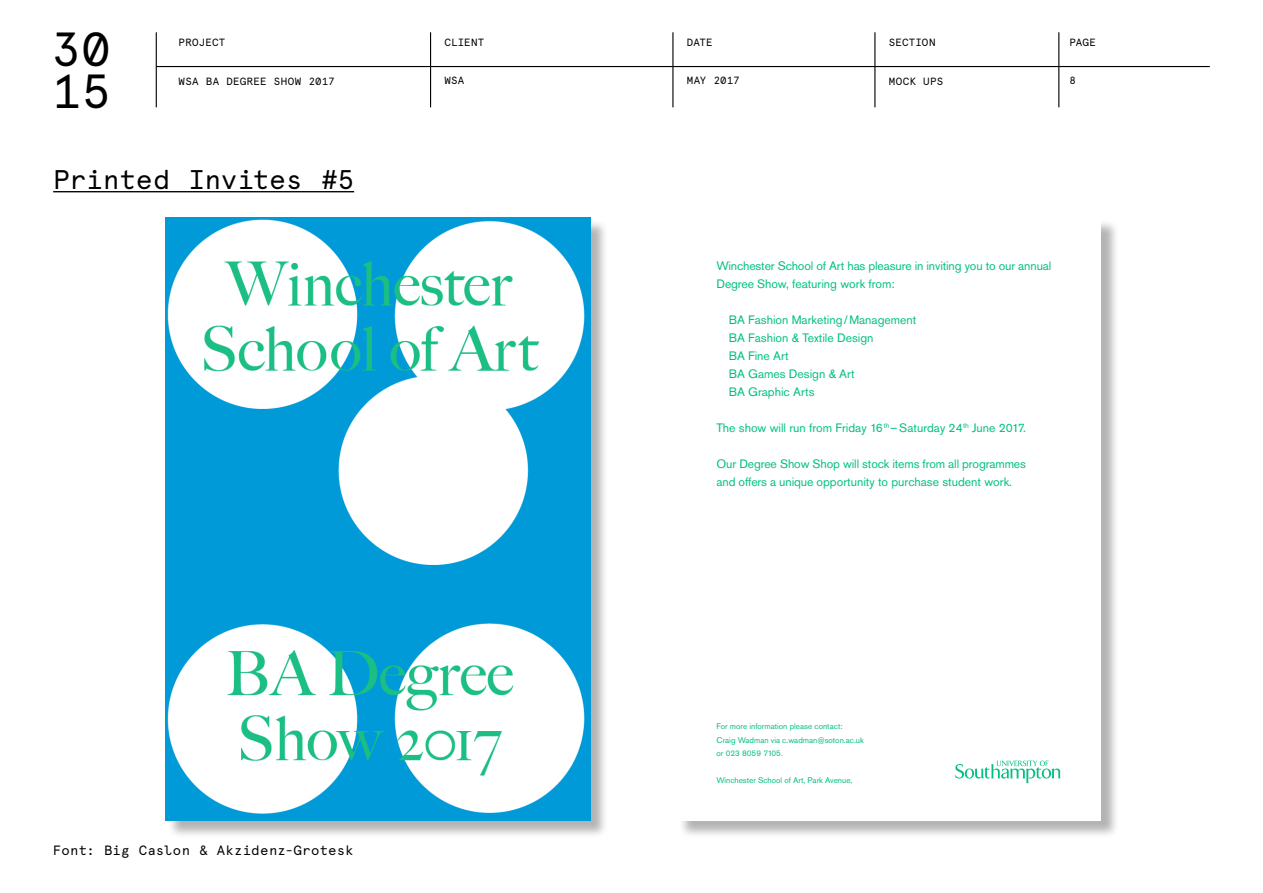
<style>
.page{position:relative;width:1263px;height:893px;background:#fff}
.page>*{position:absolute;margin:0;border:0;box-sizing:border-box;transform-origin:0 0}
.t1{font:47.85px/41.7px "Apercu Mono";color:#000}
.t2{font:27px "Apercu Mono";letter-spacing:-.005em;color:#000}
.t3{font:13.5px "Apercu Mono";letter-spacing:.02em;color:#000}
.t4{font:12.15px/18px "Akzidenz Grotesk Pro";color:#00c081}
.t5{font:10.5px "Apercu Mono";letter-spacing:.02em;color:#000}
.t6{font:8.1px/13.5px "Akzidenz Grotesk Pro";color:#00c081}
</style>
<div class="page">
<hr style="left:156px;top:66px;width:1054px;height:1px;background:#000">
<hr style="left:430px;top:32px;width:1px;height:75px;background:#000">
<hr style="left:672px;top:32px;width:1px;height:75px;background:#000">
<hr style="left:874px;top:32px;width:1px;height:75px;background:#000">
<hr style="left:1058px;top:32px;width:1px;height:75px;background:#000">
<hr style="left:156px;top:32px;width:1px;height:75px;background:#000">
<div style="left:678px;top:220px;width:442px;height:619px;background:#000;opacity:.3"></div>
<div style="left:677px;top:218px;width:423px;height:601px;background:#fff"></div>
<div style="left:167px;top:220px;width:441px;height:619px;background:#000;opacity:.3"></div>
<img style="left:165px;top:217px;width:425px;height:603px">
<hr style="left:53px;top:191px;width:301px;height:1px;background:#000">
<svg style="left:955px;top:760px;width:106px;height:23px"></svg>
<h1 class="t1" style="left:52px;top:28px;width:61px">30<br>15</h1>
<p class="t5" style="left:179px;top:36px;width:48px">PROJECT</p>
<p class="t5" style="left:444px;top:36px;width:41px">CLIENT</p>
<p class="t5" style="left:687px;top:36px;width:27px">DATE</p>
<p class="t5" style="left:889px;top:36px;width:48px">SECTION</p>
<p class="t5" style="left:1069px;top:36px;width:28px">PAGE</p>
<p class="t5" style="left:179px;top:75px;width:157px">WSA BA DEGREE SHOW 2017</p>
<p class="t5" style="left:444px;top:74px;width:22px">WSA</p>
<p class="t5" style="left:687px;top:74px;width:54px">MAY 2017</p>
<p class="t5" style="left:889px;top:75px;width:56px">MOCK UPS</p>
<p class="t5" style="left:1069px;top:74px;width:8px">8</p>
<h2 class="t2" style="left:53px;top:163px;width:302px">Printed Invites #5</h2>
<p class="t3" style="left:53px;top:842px;width:302px">Font: Big Caslon &amp; Akzidenz-Grotesk</p>
<p class="t4" style="left:716px;top:257px;width:336px">Winchester School of Art has pleasure in inviting you to our annual<br>Degree Show, featuring work from:</p>
<p class="t4" style="left:729px;top:311px;width:189px">BA Fashion Marketing/Management<br>BA Fashion &amp; Textile Design<br>BA Fine Art<br>BA Games Design &amp; Art<br>BA Graphic Arts</p>
<p class="t4" style="left:716px;top:419px;width:311px">The show will run from Friday 16<sup>th</sup>–Saturday 24<sup>th</sup> June 2017.</p>
<p class="t4" style="left:716px;top:455px;width:311px">Our Degree Show Shop will stock items from all programmes and offers a unique opportunity to purchase student work.</p>
<p class="t6" style="left:716px;top:719px;width:149px">For more information please contact:<br>Craig Wadman via c.wadman@soton.ac.uk or 023 8059 7105.</p>
<p class="t6" style="left:716px;top:773px;width:137px">Winchester School of Art, Park Avenue,</p>
</div>
